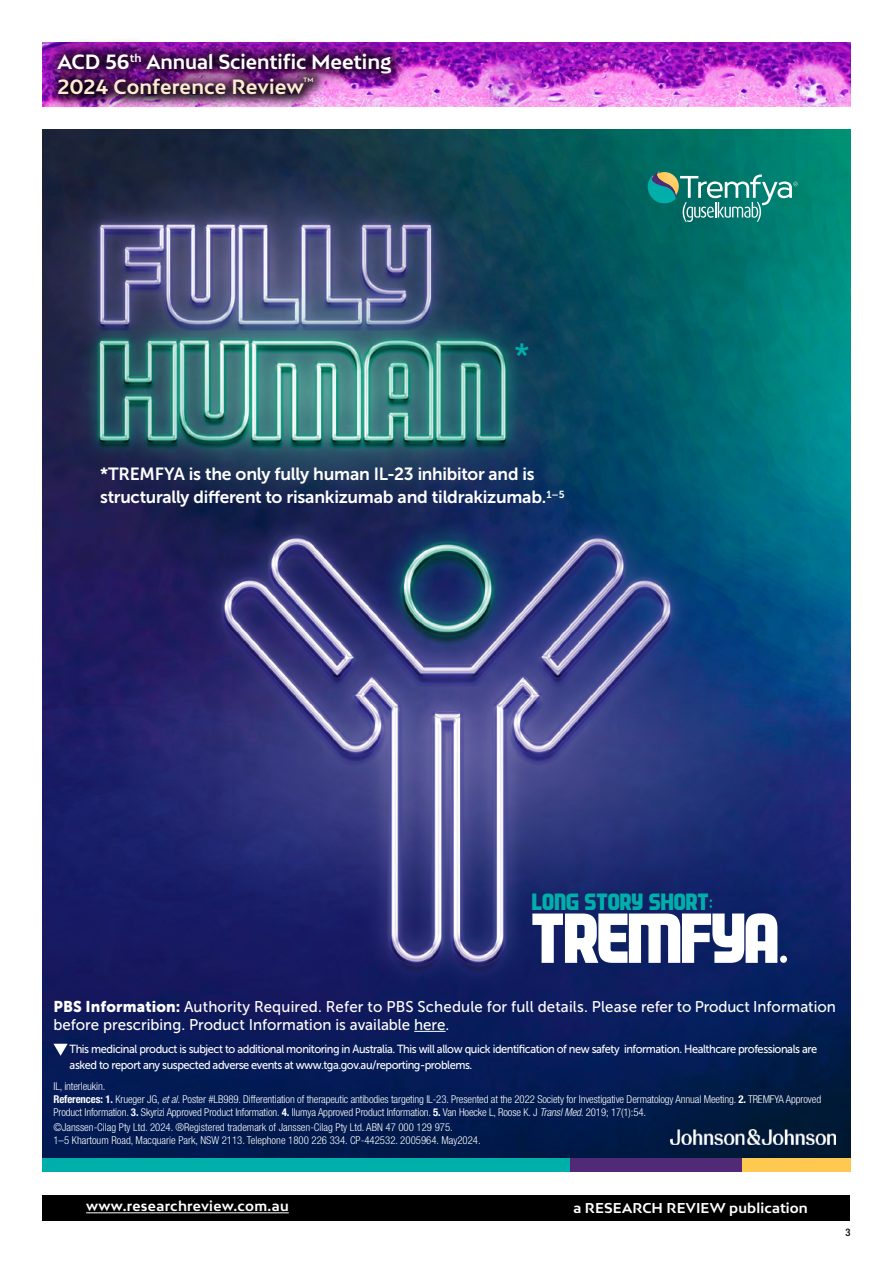
<style>
.page{position:relative;width:893px;height:1263px;background:#fff}
.page>*{position:absolute;margin:0;border:0;box-sizing:border-box;transform-origin:0 0}
.t1{font:70.5px "Strippy";color:#fff;scale:.95 1}
.t2{font:33.45px "Museo Sans 500";color:#00afaa}
.t3{font:23.4px "Strippy";letter-spacing:.03em;color:#00afaa;scale:.95 1}
.t4{font:700 21px "Bw Mitga";letter-spacing:-.005em;color:#fff}
.t5{font:700 19.5px/24.5px "Bw Mitga";color:#fff}
.t6{font:17.55px/23px "Museo Sans 700";letter-spacing:-.015em;color:#fff}
.t7{font:15.6px/17.5px "Museo Sans 500";color:#fff}
.t8{font:700 13.5px "Bw Mitga";letter-spacing:.01em;color:#fff}
.t9{font:11.7px/16.2px "Museo Sans 500";letter-spacing:-.04em;color:#fff;scale:.94 1}
.t10{font:300 condensed 10.8px/12.9px "Helvetica Neue LT Std";letter-spacing:-.01em;color:#fff}
.t11{font:500 condensed 10.5px "Helvetica Neue LT Pro";color:#000}
.t12{font:700 6px "Bw Mitga";color:#ffead5}
.s1{color:#ffead5}
.s2{color:#ccdae7}
.s3{font-family:"Museo Sans 900"}
.s4{font-weight:700}
.s5{font-style:italic}
</style>
<div class="page">
<div style="left:43px;top:1195px;width:807px;height:25px;background:#000"></div>
<hr style="left:86px;top:1212px;width:203px;height:1px;background:#fff">
<img style="left:43px;top:43px;width:807px;height:63px">
<div style="left:41px;top:37px;width:366px;height:53px;background:#000;opacity:.85"></div>
<div style="left:47px;top:66px;width:281px;height:44px;background:#000;opacity:.85"></div>
<div style="left:47px;top:65px;width:278px;height:41px;background:#000;opacity:.4"></div>
<img style="left:43px;top:130px;width:807px;height:1028px">
<svg style="left:644px;top:171px;width:154px;height:51px;background:#2f8d83"></svg>
<div style="left:43px;top:1158px;width:803px;height:14px;background:#00afaa"></div>
<div style="left:570px;top:1158px;width:266px;height:14px;background:#502977"></div>
<div style="left:742px;top:1158px;width:108px;height:14px;background:#ffc951"></div>
<img style="left:670px;top:1131px;width:166px;height:13px">
<img style="left:43px;top:368px;width:807px;height:763px">
<img style="left:43px;top:130px;width:551px;height:11px">
<img style="left:43px;top:141px;width:601px;height:498px">
<svg style="left:414px;top:1019px;width:32px;height:13px"></svg>
<h3 class="t5" style="left:57px;top:49px;width:336px">ACD 56<sup>th</sup> Annual Scientific Meeting<br><span class="s1">2024 Conference Review</span></h3>
<h3 class="t4" style="left:64px;top:61px;width:385px">Title of Publication <span class="s2">Research Review</span></h3>
<p class="t12" style="left:304px;top:76px;width:12px">TM</p>
<h2 class="t2" style="left:514px;top:337px;width:17px">*</h2>
<h3 class="t6" style="left:100px;top:463px;width:466px">*TREMFYA is the only fully human IL-23 inhibitor and is structurally different to risankizumab and tildrakizumab.<sup>1–5</sup></h3>
<h3 class="t3" style="left:532px;top:889px;width:192px">LONG STORY SHORT:</h3>
<h1 class="t1" style="left:532px;top:899px;width:272px">TREMFYA.</h1>
<h3 class="t7" style="left:53px;top:998px;width:784px"><span class="s3">PBS Information:</span> Authority Required. Refer to PBS Schedule for full details. Please refer to Product Information before prescribing. Product Information is available here.</h3>
<p class="t9" style="left:70px;top:1041px;width:797px">This medicinal product is subject to additional monitoring in Australia. This will allow quick identification of new safety information. Healthcare professionals are asked to report any suspected adverse events at www.tga.gov.au/reporting-problems.</p>
<p class="t10" style="left:53px;top:1079px;width:769px">IL, interleukin.<br><span class="s4">References: 1.</span> Krueger JG, <span class="s5">et al.</span> Poster #LB989. Differentiation of therapeutic antibodies targeting IL-23. Presented at the 2022 Society for Investigative Dermatology Annual Meeting. <span class="s4">2.</span> TREMFYA Approved<br>Product Information. <span class="s4">3.</span> Skyrizi Approved Product Information. <span class="s4">4.</span> Ilumya Approved Product Information. <span class="s4">5.</span> Van Hoecke L, Roose K. J <span class="s5">Transl Med.</span> 2019; 17(1):54.</p>
<p class="t10" style="left:53px;top:1121px;width:429px">©Janssen-Cilag Pty Ltd. 2024. ®Registered trademark of Janssen-Cilag Pty Ltd. ABN 47 000 129 975.<br>1–5 Khartoum Road, Macquarie Park, NSW 2113. Telephone 1800 226 334. CP-442532. 2005964. May2024.</p>
<p class="t8" style="left:86px;top:1197px;width:204px">www.researchreview.com.au</p>
<p class="t8" style="left:574px;top:1199px;width:236px">a RESEARCH REVIEW publication</p>
<p class="t11" style="left:845px;top:1226px;width:7px">3</p>
</div>
